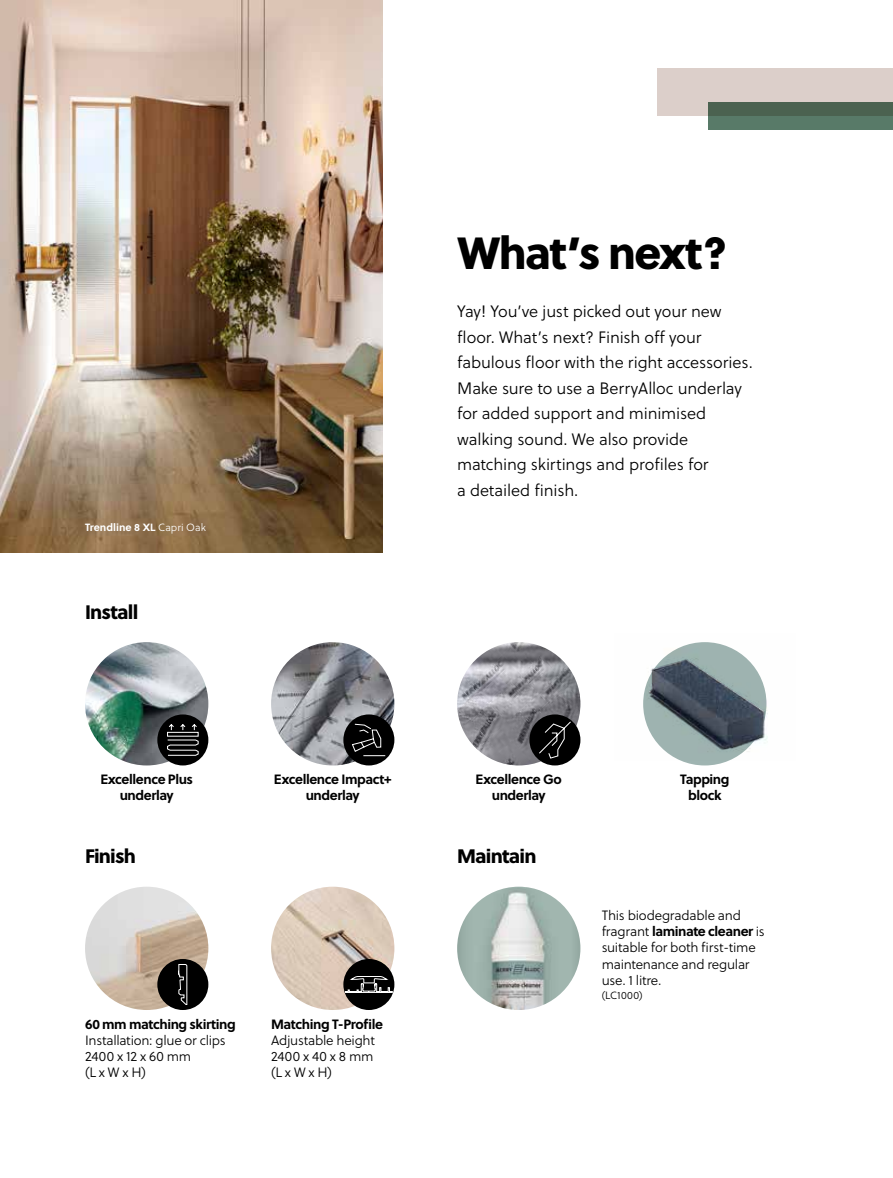
<style>
.page{position:relative;width:893px;height:1178px;background:#fff}
.page>*{position:absolute;margin:0;border:0;box-sizing:border-box;transform-origin:0 0}
.t1{font:45px "Soleil Xb";letter-spacing:-.04em;color:#000}
.t2{font:19.5px "Soleil Xb";letter-spacing:-.04em;color:#000}
.t3{font:16.5px/25.5px "Soleil Lt";letter-spacing:-.005em;color:#000}
.t4{font:13.5px/16.2px "Soleil Lt";letter-spacing:-.02em;color:#000}
.t5{font:700 13.5px/16.2px "Soleil";letter-spacing:-.03em;color:#000;text-align:center}
.t6{font:700 10.5px "Soleil";color:#fff}
.t7{font:10.5px "Soleil Lt";letter-spacing:.025em;color:#000}
.s1{font-family:"Soleil Lt";font-weight:400}
</style>
<div class="page">
<img style="left:457px;top:887px;width:123px;height:123px;border-radius:62px">
<img style="left:271px;top:887px;width:123px;height:123px;border-radius:62px">
<img style="left:85px;top:887px;width:123px;height:123px;border-radius:62px">
<div style="left:343px;top:959px;width:51px;height:51px;background:#000;border-radius:50%"></div>
<svg style="left:344px;top:975px;width:49px;height:18px"></svg>
<div style="left:157px;top:959px;width:51px;height:51px;background:#000;border-radius:50%"></div>
<svg style="left:178px;top:964px;width:10px;height:41px"></svg>
<img style="left:271px;top:642px;width:123px;height:123px;border-radius:62px">
<div style="left:343px;top:714px;width:51px;height:51px;background:#000;border-radius:50%"></div>
<svg style="left:352px;top:723px;width:34px;height:33px"></svg>
<img style="left:85px;top:642px;width:123px;height:123px;border-radius:62px">
<div style="left:157px;top:714px;width:51px;height:51px;background:#000;border-radius:50%"></div>
<svg style="left:167px;top:724px;width:32px;height:32px"></svg>
<img style="left:457px;top:642px;width:123px;height:123px;border-radius:62px">
<div style="left:529px;top:714px;width:51px;height:51px;background:#000;border-radius:50%"></div>
<svg style="left:538px;top:720px;width:34px;height:39px"></svg>
<img style="left:643px;top:642px;width:125px;height:119px">
<img style="left:649px;top:660px;width:115px;height:88px">
<img style="left:0;top:0;width:383px;height:552px">
<div style="left:657px;top:68px;width:236px;height:48px;background:#d9cac4"></div>
<div style="left:708px;top:102px;width:185px;height:27px;background:linear-gradient(to right,#526e5c,#526e5c)"></div>
<p class="t6" style="left:85px;top:519px;width:122px">Trendline 8 XL <span class="s1">Capri Oak</span></p>
<p class="t2" style="left:85px;top:596px;width:55px">Install</p>
<p class="t5" style="left:100px;top:770px;width:94px">Excellence Plus underlay</p>
<p class="t5" style="left:274px;top:770px;width:119px">Excellence Impact+ underlay</p>
<p class="t2" style="left:85px;top:841px;width:53px">Finish</p>
<p class="t5" style="left:85px;top:1015px;width:152px">60 mm matching skirting</p>
<p class="t4" style="left:85px;top:1032px;width:142px">Installation: glue or clips<br>2400 x 12 x 60 mm<br>(L x W x H)</p>
<p class="t5" style="left:271px;top:1015px;width:114px">Matching T-Profile</p>
<p class="t4" style="left:271px;top:1032px;width:105px;text-align:justify">Adjustable height 2400 x 40 x 8 mm (L x W x H)</p>
<h1 class="t1" style="left:457px;top:217px;width:272px">What’s next?</h1>
<p class="t3" style="left:457px;top:298px;width:297px">Yay! You’ve just picked out your new floor. What’s next? Finish off your fabulous floor with the right accessories.<br>Make sure to use a BerryAlloc underlay for added support and minimised walking sound. We also provide matching skirtings and profiles for<br>a detailed finish.</p>
<p class="t5" style="left:476px;top:770px;width:88px">Excellence Go underlay</p>
<p class="t5" style="left:680px;top:770px;width:51px">Tapping block</p>
<p class="t2" style="left:457px;top:841px;width:81px">Maintain</p>
<p class="t4" style="left:602px;top:907px;width:141px">This biodegradable and</p>
<p class="t5" style="left:602px;top:922px;width:164px"><span class="s1">fragrant</span> laminate cleaner <span class="s1">is</span></p>
<p class="t4" style="left:602px;top:939px;width:156px">suitable for both first-time maintenance and regular use. 1 litre.</p>
<p class="t7" style="left:602px;top:988px;width:42px">(LC1000)</p>
</div>
